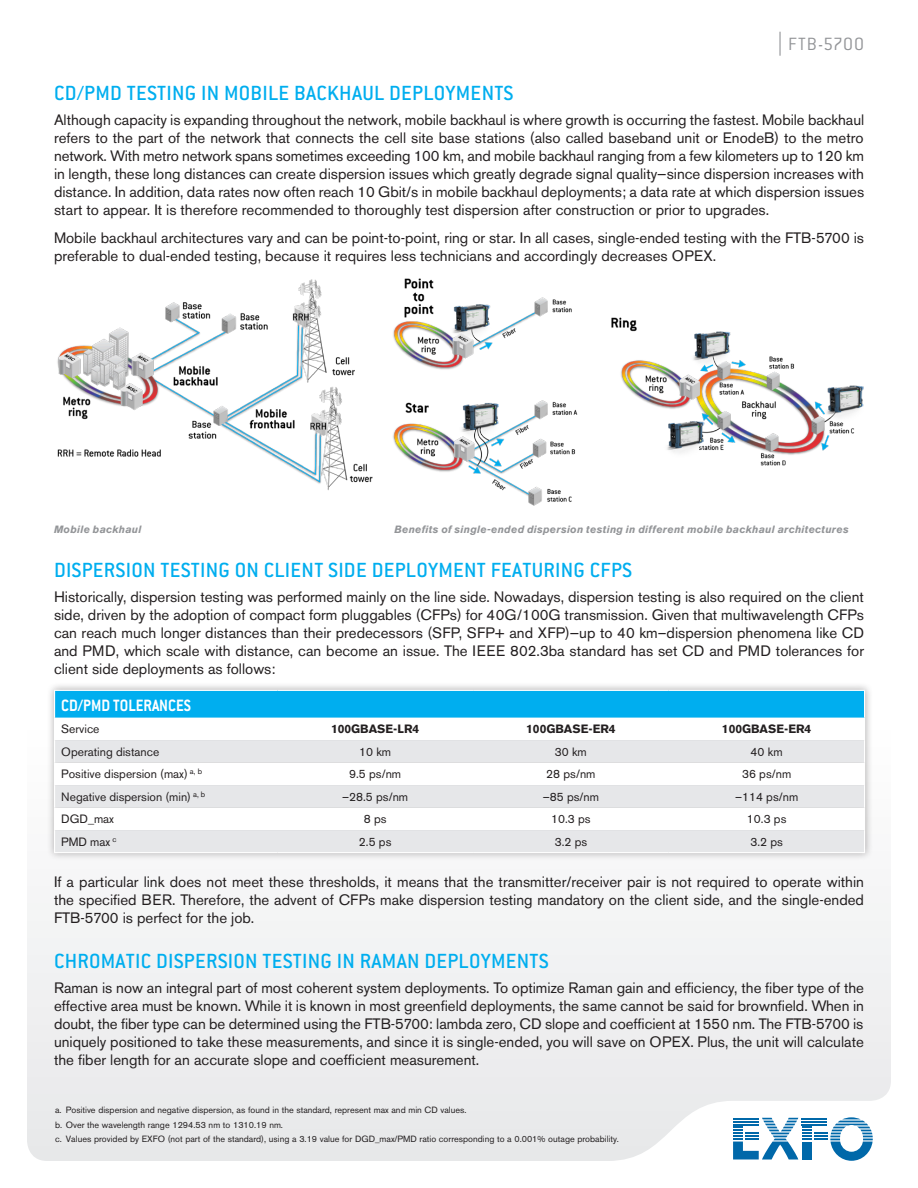
<style>
.page{position:relative;width:918px;height:1188px;background:#fff}
.page>*{position:absolute;margin:0;border:0;box-sizing:border-box;transform-origin:0 0}
.t1{font:500 22.5px "Conduit ITC";letter-spacing:.01em;color:#00aeef}
.t2{font:300 19.5px "Conduit ITC";letter-spacing:.05em;color:#939598}
.t3{font:700 18px "Conduit ITC";color:#fff;scale:.9 1}
.t4{font:15px/18px "Akzidenz Grotesk BE";color:#231f20;text-align:justify}
.t5{font:12px "Akzidenz Grotesk BE";color:#231f20}
.t6{font:700 12px "Akzidenz Grotesk BE";color:#231f20}
.t7{font:italic 700 10.5px "Akzidenz Grotesk BE";letter-spacing:.02em;color:#939598}
.t8{font:9px/14.4px "Akzidenz Grotesk BE";color:#231f20}
</style>
<div class="page">
<div style="left:27px;top:903px;width:864px;height:258px;background:#efeff0"></div>
<hr style="left:779px;top:32px;width:2px;height:24px;background:#939598">
<svg style="left:733px;top:1117px;width:140px;height:44px"></svg>
<img style="left:57px;top:279px;width:316px;height:211px">
<img style="left:393px;top:278px;width:471px;height:228px">
<div style="left:46px;top:682px;width:827px;height:179px;background:#231f20;opacity:.35"></div>
<div style="left:55px;top:690px;width:810px;height:28px;background:#00aeef"></div>
<svg style="left:55px;top:718px;width:809px;height:22px"></svg>
<svg style="left:55px;top:740px;width:809px;height:112px;fill:#e6e7e9"></svg>
<hr style="left:54px;top:690px;width:223px;height:1px;background:#fff">
<hr style="left:277px;top:690px;width:196px;height:1px;background:#fff">
<hr style="left:473px;top:690px;width:196px;height:1px;background:#fff">
<hr style="left:669px;top:690px;width:196px;height:1px;background:#fff">
<svg style="left:54px;top:691px;width:1px;height:161px"></svg>
<svg style="left:864px;top:691px;width:1px;height:161px"></svg>
<hr style="left:54px;top:852px;width:223px;height:1px;background:#fff">
<hr style="left:277px;top:852px;width:196px;height:1px;background:#fff">
<hr style="left:473px;top:852px;width:196px;height:1px;background:#fff">
<hr style="left:669px;top:852px;width:196px;height:1px;background:#fff">
<h2 class="t2" style="left:788px;top:33px;width:77px">FTB-5700</h2>
<h1 class="t1" style="left:54px;top:80px;width:461px">CD/PMD TESTING IN MOBILE BACKHAUL DEPLOYMENTS</h1>
<p class="t4" style="left:54px;top:111px;width:812px">Although capacity is expanding throughout the network, mobile backhaul is where growth is occurring the fastest. Mobile backhaul refers to the part of the network that connects the cell site base stations (also called baseband unit or EnodeB) to the metro network. With metro network spans sometimes exceeding 100 km, and mobile backhaul ranging from a few kilometers up to 120 km in length, these long distances can create dispersion issues which greatly degrade signal quality—since dispersion increases with distance. In addition, data rates now often reach 10 Gbit/s in mobile backhaul deployments; a data rate at which dispersion issues start to appear. It is therefore recommended to thoroughly test dispersion after construction or prior to upgrades.</p>
<p class="t4" style="left:54px;top:229px;width:812px">Mobile backhaul architectures vary and can be point-to-point, ring or star. In all cases, single-ended testing with the FTB-5700 is preferable to dual-ended testing, because it requires less technicians and accordingly decreases OPEX.</p>
<p class="t7" style="left:54px;top:523px;width:89px">Mobile backhaul</p>
<p class="t7" style="left:395px;top:523px;width:456px">Benefits of single-ended dispersion testing in different mobile backhaul architectures</p>
<h1 class="t1" style="left:54px;top:558px;width:580px">DISPERSION TESTING ON CLIENT SIDE DEPLOYMENT FEATURING CFPS</h1>
<p class="t4" style="left:54px;top:588px;width:812px">Historically, dispersion testing was performed mainly on the line side. Nowadays, dispersion testing is also required on the client side, driven by the adoption of compact form pluggables (CFPs) for 40G/100G transmission. Given that multiwavelength CFPs can reach much longer distances than their predecessors (SFP, SFP+ and XFP)—up to 40 km–dispersion phenomena like CD and PMD, which scale with distance, can become an issue. The IEEE 802.3ba standard has set CD and PMD tolerances for client side deployments as follows:</p>
<p class="t3" style="left:61px;top:695px;width:146px">CD/PMD TOLERANCES</p>
<p class="t5" style="left:61px;top:722px;width:40px">Service</p>
<p class="t6" style="left:331px;top:722px;width:90px">100GBASE-LR4</p>
<p class="t6" style="left:526px;top:722px;width:91px">100GBASE-ER4</p>
<p class="t6" style="left:722px;top:722px;width:91px">100GBASE-ER4</p>
<p class="t5" style="left:61px;top:745px;width:99px">Operating distance</p>
<p class="t5" style="left:359px;top:745px;width:33px">10 km</p>
<p class="t5" style="left:555px;top:745px;width:33px">30 km</p>
<p class="t5" style="left:751px;top:745px;width:33px">40 km</p>
<p class="t5" style="left:61px;top:767px;width:142px">Positive dispersion (max) <sup>a,</sup> <sup>b</sup></p>
<p class="t5" style="left:349px;top:767px;width:53px">9.5 ps/nm</p>
<p class="t5" style="left:546px;top:767px;width:51px">28 ps/nm</p>
<p class="t5" style="left:742px;top:767px;width:51px">36 ps/nm</p>
<p class="t5" style="left:61px;top:790px;width:146px">Negative dispersion (min) <sup>a,</sup> <sup>b</sup></p>
<p class="t5" style="left:342px;top:790px;width:67px">–28.5 ps/nm</p>
<p class="t5" style="left:543px;top:790px;width:58px">–85 ps/nm</p>
<p class="t5" style="left:735px;top:790px;width:65px">–114 ps/nm</p>
<p class="t5" style="left:61px;top:812px;width:54px">DGD_max</p>
<p class="t5" style="left:364px;top:812px;width:24px">8 ps</p>
<p class="t5" style="left:551px;top:812px;width:41px">10.3 ps</p>
<p class="t5" style="left:747px;top:812px;width:41px">10.3 ps</p>
<p class="t5" style="left:61px;top:835px;width:57px">PMD max <sup>c</sup></p>
<p class="t5" style="left:359px;top:835px;width:34px">2.5 ps</p>
<p class="t5" style="left:555px;top:835px;width:34px">3.2 ps</p>
<p class="t5" style="left:750px;top:835px;width:34px">3.2 ps</p>
<p class="t4" style="left:54px;top:873px;width:812px">If a particular link does not meet these thresholds, it means that the transmitter/receiver pair is not required to operate within the specified BER. Therefore, the advent of CFPs make dispersion testing mandatory on the client side, and the single-ended FTB‑5700 is perfect for the job.</p>
<h1 class="t1" style="left:54px;top:948px;width:496px">CHROMATIC DISPERSION TESTING IN RAMAN DEPLOYMENTS</h1>
<p class="t4" style="left:54px;top:979px;width:812px">Raman is now an integral part of most coherent system deployments. To optimize Raman gain and efficiency, the fiber type of the effective area must be known. While it is known in most greenfield deployments, the same cannot be said for brownfield. When in doubt, the fiber type can be determined using the FTB-5700: lambda zero, CD slope and coefficient at 1550 nm. The FTB-5700 is uniquely positioned to take these measurements, and since it is single-ended, you will save on OPEX. Plus, the unit will calculate the fiber length for an accurate slope and coefficient measurement.</p>
<p class="t8" style="left:55px;top:1103px;width:565px">a. Positive dispersion and negative dispersion, as found in the standard, represent max and min CD values.<br>b. Over the wavelength range 1294.53 nm to 1310.19 nm.<br>c. Values provided by EXFO (not part of the standard), using a 3.19 value for DGD_max/PMD ratio corresponding to a 0.001% outage probability.</p>
</div>
